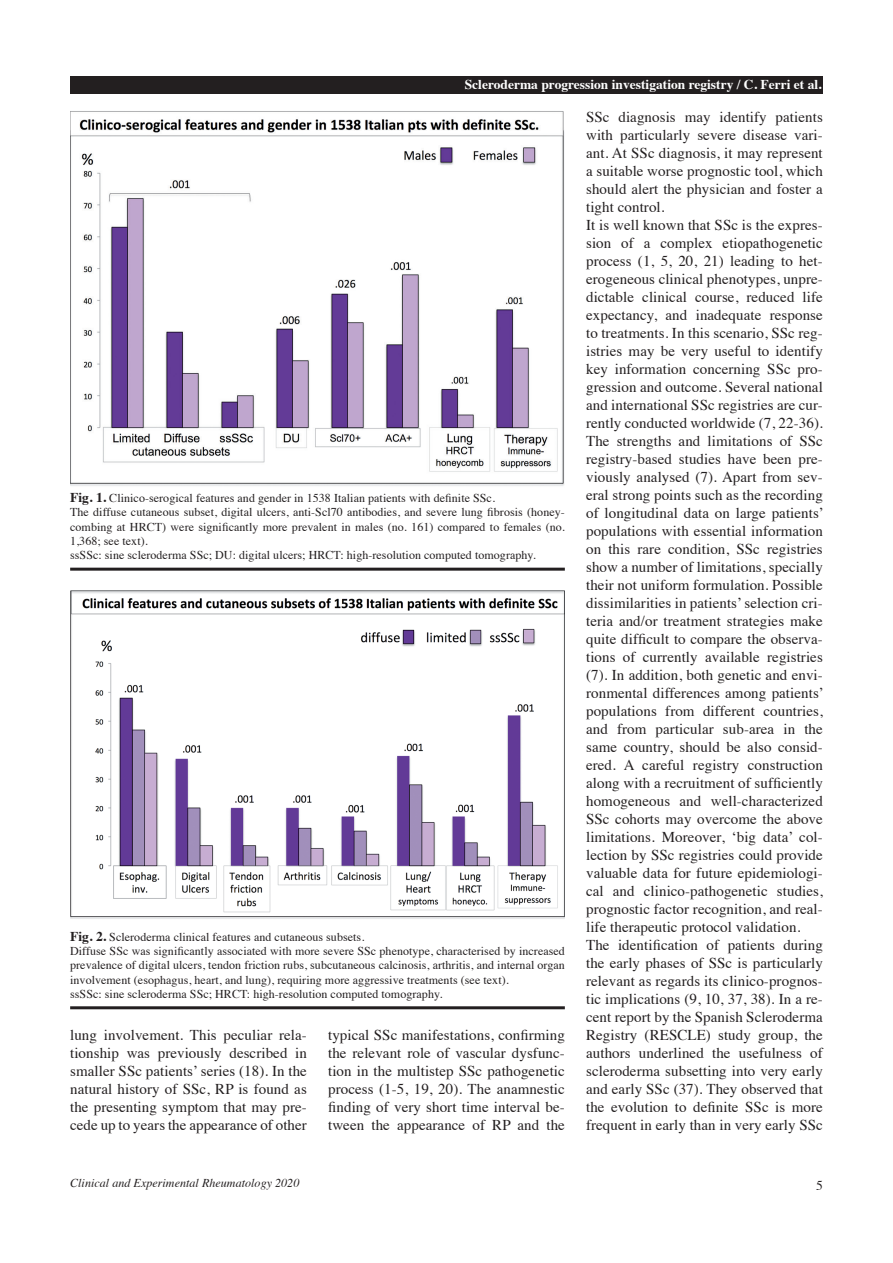
<style>
.page{position:relative;width:893px;height:1263px;background:#fff}
.page>*{position:absolute;margin:0;border:0;box-sizing:border-box;transform-origin:0 0}
.t1{font:15px/18px "Times";letter-spacing:.005em;color:#231f20;text-align:justify}
.t2{font:700 13.5px "Times";color:#fff}
.t3{font:13.5px "Times";color:#231f20}
.t4{font:12px/14.2px "Times";letter-spacing:.005em;color:#231f20}
.t5{font:italic 12px "Times";letter-spacing:.005em;color:#231f20}
.s1{font-weight:700;font-size:13.5px}
</style>
<div class="page">
<div style="left:70px;top:77px;width:753px;height:17px;background:#231f20"></div>
<img style="left:70px;top:111px;width:494px;height:375px">
<hr style="left:70px;top:568px;width:495px;height:3px;background:#231f20">
<img style="left:70px;top:590px;width:495px;height:329px">
<hr style="left:70px;top:1006px;width:495px;height:3px;background:#231f20">
<p class="t2" style="left:465px;top:79px;width:358px">Scleroderma progression investigation registry / C. Ferri et al.</p>
<p class="t4" style="left:70px;top:492px;width:496px"><span class="s1">Fig. 1.</span> Clinico-serogical features and gender in 1538 Italian patients with definite SSc.<br>The diffuse cutaneous subset, digital ulcers, anti-Scl70 antibodies, and severe lung fibrosis (honey&shy;combing at HRCT) were significantly more prevalent in males (no. 161) compared to females (no.<br>1,368; see text).<br>ssSSc: sine scleroderma SSc; DU: digital ulcers; HRCT: high-resolution computed tomography.</p>
<p class="t4" style="left:70px;top:931px;width:496px"><span class="s1">Fig. 2.</span> Scleroderma clinical features and cutaneous subsets.<br>Diffuse SSc was significantly associated with more severe SSc phenotype, characterised by increased prevalence of digital ulcers, tendon friction rubs, subcutaneous calcinosis, arthritis, and internal organ involvement (esophagus, heart, and lung), requiring more aggressive treatments (see text).<br>ssSSc: sine scleroderma SSc; HRCT: high-resolution computed tomography.</p>
<p class="t1" style="left:70px;top:1027px;width:238px">lung involvement. This peculiar rela&shy;tionship was previously described in smaller SSc patients’ series (18). In the natural history of SSc, RP is found as the presenting symptom that may pre&shy;cede up to years the appearance of other</p>
<p class="t1" style="left:328px;top:1027px;width:238px">typical SSc manifestations, confirming the relevant role of vascular dysfunc&shy;tion in the multistep SSc pathogenetic process (1-5, 19, 20). The anamnestic finding of very short time interval be&shy;tween the appearance of RP and the</p>
<p class="t1" style="left:586px;top:109px;width:239px;text-align:left">SSc diagnosis may identify patients with particularly severe disease vari&shy;ant. At SSc diagnosis, it may represent a suitable worse prognostic tool, which should alert the physician and foster a tight control.<br>It is well known that SSc is the expres&shy;sion of a complex etiopathogenetic process (1, 5, 20, 21) leading to het&shy;erogeneous clinical phenotypes, unpre&shy;dictable clinical course, reduced life expectancy, and inadequate response to treatments. In this scenario, SSc reg&shy;istries may be very useful to identify key information concerning SSc pro&shy;gression and outcome. Several national and international SSc registries are cur&shy;rently conducted worldwide (7, 22-36).<br>The strengths and limitations of SSc registry-based studies have been pre&shy;viously analysed (7). Apart from sev&shy;eral strong points such as the recording of longitudinal data on large patients’ populations with essential information on this rare condition, SSc registries show a number of limitations, specially their not uniform formulation. Possible dissimilarities in patients’ selection cri&shy;teria and/or treatment strategies make quite difficult to compare the observa&shy;tions of currently available registries (7). In addition, both genetic and envi&shy;ronmental differences among patients’ populations from different countries, and from particular sub-area in the same country, should be also consid&shy;ered. A careful registry construction along with a recruitment of sufficiently homogeneous and well-characterized SSc cohorts may overcome the above limitations. Moreover, ‘big data’ col&shy;lection by SSc registries could provide valuable data for future epidemiologi&shy;cal and clinico-pathogenetic studies, prognostic factor recognition, and real&shy;life therapeutic protocol validation.<br>The identification of patients during the early phases of SSc is particularly relevant as regards its clinico-prognos&shy;tic implications (9, 10, 37, 38). In a re&shy;cent report by the Spanish Scleroderma Registry (RESCLE) study group, the authors underlined the usefulness of scleroderma subsetting into very early and early SSc (37). They observed that the evolution to definite SSc is more frequent in early than in very early SSc</p>
<p class="t5" style="left:70px;top:1178px;width:231px">Clinical and Experimental Rheumatology 2020</p>
<p class="t3" style="left:816px;top:1180px;width:8px">5</p>
</div>
